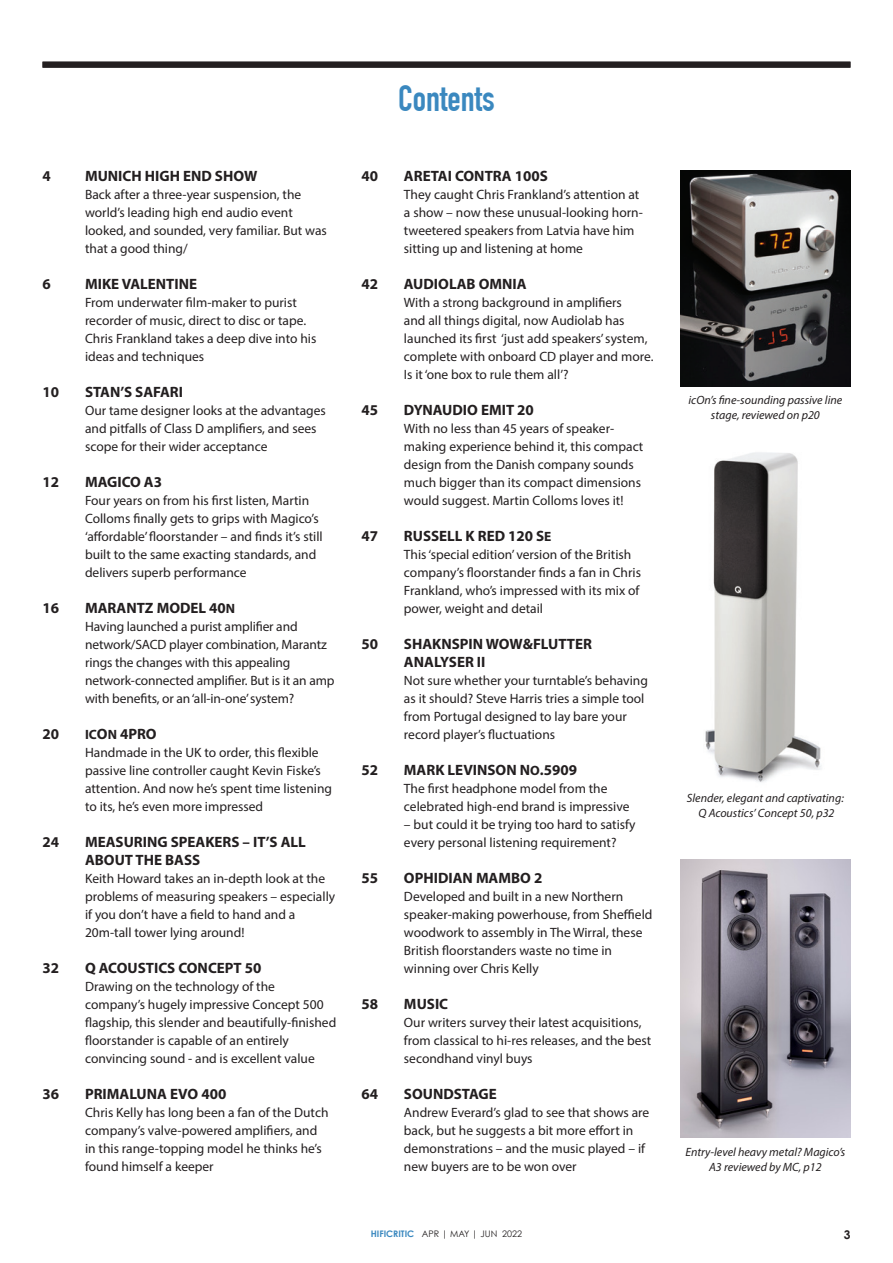
<style>
.page{position:relative;width:893px;height:1263px;background:#fff}
.page>*{position:absolute;margin:0;border:0;box-sizing:border-box;transform-origin:0 0}
.Body_text_AGP{font:700 36px "DIN Condensed";color:#3a88bf}
._2020_body_copy{font:700 15px/18px "Myriad Pro";color:#231f20}
._2020_body_copy-2{font:13.5px/18px "Myriad Pro";color:#231f20}
._2020_captions{font:italic 12px/15px "Myriad Pro";color:#231f20;text-align:center}
.t1{font:700 12px "Century Gothic";color:#231f20}
.t2{font:9px "Century Gothic";color:#231f20}
.s1{font-size:13.5px}
.s2{font-weight:700;color:#3a88bf}
</style>
<div class="page">
<div style="left:43px;top:62px;width:807px;height:6px;background:#231f20"></div>
<img style="left:680px;top:170px;width:170px;height:217px">
<img style="left:680px;top:859px;width:170px;height:278px">
<img style="left:705px;top:452px;width:116px;height:330px">
<p class="_2020_body_copy" style="left:43px;top:167px;width:10px">4</p>
<p class="_2020_body_copy" style="left:85px;top:167px;width:174px">MUNICH HIGH END SHOW</p>
<p class="_2020_body_copy-2" style="left:85px;top:186px;width:243px">Back after a three-year suspension, the world’s leading high end audio event looked, and sounded, very familiar. But was that a good thing/</p>
<p class="_2020_body_copy" style="left:43px;top:275px;width:10px">6</p>
<p class="_2020_body_copy" style="left:85px;top:275px;width:114px">MIKE VALENTINE</p>
<p class="_2020_body_copy-2" style="left:85px;top:294px;width:233px">From underwater film-maker to purist recorder of music, direct to disc or tape.<br>Chris Frankland takes a deep dive into his ideas and techniques</p>
<p class="_2020_body_copy" style="left:43px;top:383px;width:18px">10</p>
<p class="_2020_body_copy" style="left:85px;top:383px;width:100px">STAN’S SAFARI</p>
<p class="_2020_body_copy-2" style="left:85px;top:402px;width:242px">Our tame designer looks at the advantages and pitfalls of Class D amplifiers, and sees scope for their wider acceptance</p>
<p class="_2020_body_copy" style="left:43px;top:473px;width:18px">12</p>
<p class="_2020_body_copy" style="left:85px;top:473px;width:79px">MAGICO A3</p>
<p class="_2020_body_copy-2" style="left:85px;top:492px;width:239px">Four years on from his first listen, Martin Colloms finally gets to grips with Magico’s ‘affordable’ floorstander – and finds it’s still built to the same exacting standards, and delivers superb performance</p>
<p class="_2020_body_copy" style="left:43px;top:599px;width:18px">16</p>
<p class="_2020_body_copy" style="left:85px;top:599px;width:152px">MARANTZ MODEL 40<span class="s1">N</span></p>
<p class="_2020_body_copy-2" style="left:85px;top:618px;width:251px">Having launched a purist amplifier and network/SACD player combination, Marantz rings the changes with this appealing network-connected amplifier. But is it an amp with benefits, or an ‘all-in-one’ system?</p>
<p class="_2020_body_copy" style="left:43px;top:725px;width:18px">20</p>
<p class="_2020_body_copy" style="left:85px;top:725px;width:73px"><span class="s1">IC</span>O<span class="s1">N</span> 4PRO</p>
<p class="_2020_body_copy-2" style="left:85px;top:744px;width:249px">Handmade in the UK to order, this flexible passive line controller caught Kevin Fiske’s attention. And now he’s spent time listening to its, he’s even more impressed</p>
<p class="_2020_body_copy" style="left:43px;top:833px;width:18px">24</p>
<p class="_2020_body_copy" style="left:85px;top:833px;width:222px">MEASURING SPEAKERS – IT’S ALL<br>ABOUT THE BASS</p>
<p class="_2020_body_copy-2" style="left:85px;top:870px;width:252px">Keith Howard takes an in-depth look at the problems of measuring speakers – especially if you don’t have a field to hand and a 20m-tall tower lying around!</p>
<p class="_2020_body_copy" style="left:43px;top:959px;width:18px">32</p>
<p class="_2020_body_copy" style="left:85px;top:959px;width:178px">Q ACOUSTICS CONCEPT 50</p>
<p class="_2020_body_copy-2" style="left:85px;top:978px;width:253px">Drawing on the technology of the company’s hugely impressive Concept 500 flagship, this slender and beautifully-finished floorstander is capable of an entirely convincing sound - and is excellent value</p>
<p class="_2020_body_copy" style="left:43px;top:1085px;width:18px">36</p>
<p class="_2020_body_copy" style="left:85px;top:1085px;width:143px">PRIMALUNA EVO 400</p>
<p class="_2020_body_copy-2" style="left:85px;top:1104px;width:245px">Chris Kelly has long been a fan of the Dutch company’s valve-powered amplifiers, and in this range-topping model he thinks he’s found himself a keeper</p>
<p class="Body_text_AGP" style="left:398px;top:77px;width:98px">Contents</p>
<p class="_2020_body_copy" style="left:361px;top:167px;width:18px">40</p>
<p class="_2020_body_copy" style="left:404px;top:167px;width:145px">ARETAI CONTRA 100S</p>
<p class="_2020_body_copy-2" style="left:404px;top:186px;width:240px">They caught Chris Frankland’s attention at a show – now these unusual-looking horn&shy;tweetered speakers from Latvia have him sitting up and listening at home</p>
<p class="_2020_body_copy" style="left:361px;top:275px;width:18px">42</p>
<p class="_2020_body_copy" style="left:404px;top:275px;width:124px">AUDIOLAB OMNIA</p>
<p class="_2020_body_copy-2" style="left:404px;top:294px;width:251px">With a strong background in amplifiers<br>and all things digital, now Audiolab has launched its first ‘just add speakers’ system, complete with onboard CD player and more.<br>Is it ‘one box to rule them all’?</p>
<p class="_2020_body_copy" style="left:361px;top:401px;width:18px">45</p>
<p class="_2020_body_copy" style="left:404px;top:401px;width:131px">DYNAUDIO EMIT 20</p>
<p class="_2020_body_copy-2" style="left:404px;top:420px;width:241px">With no less than 45 years of speaker&shy;making experience behind it, this compact design from the Danish company sounds much bigger than its compact dimensions would suggest. Martin Colloms loves it!</p>
<p class="_2020_body_copy" style="left:361px;top:527px;width:18px">47</p>
<p class="_2020_body_copy" style="left:404px;top:527px;width:149px">RUSSELL K RED 120 S<span class="s1">E</span></p>
<p class="_2020_body_copy-2" style="left:404px;top:546px;width:239px">This ‘special edition’ version of the British company’s floorstander finds a fan in Chris Frankland, who’s impressed with its mix of power, weight and detail</p>
<p class="_2020_body_copy" style="left:361px;top:635px;width:18px">50</p>
<p class="_2020_body_copy" style="left:404px;top:635px;width:190px">SHAKNSPIN WOW&amp;FLUTTER<br>ANALYSER II</p>
<p class="_2020_body_copy-2" style="left:404px;top:672px;width:246px">Not sure whether your turntable’s behaving as it should? Steve Harris tries a simple tool from Portugal designed to lay bare your record player’s fluctuations</p>
<p class="_2020_body_copy" style="left:361px;top:761px;width:18px">52</p>
<p class="_2020_body_copy" style="left:404px;top:761px;width:175px">MARK LEVINSON N<span class="s1">O</span>.5909</p>
<p class="_2020_body_copy-2" style="left:404px;top:780px;width:227px">The first headphone model from the celebrated high-end brand is impressive</p>
<p class="_2020_body_copy-2" style="left:404px;top:816px;width:233px">– but could it be trying too hard to satisfy every personal listening requirement?</p>
<p class="_2020_body_copy" style="left:361px;top:869px;width:18px">55</p>
<p class="_2020_body_copy" style="left:404px;top:869px;width:140px">OPHIDIAN MAMBO 2</p>
<p class="_2020_body_copy-2" style="left:404px;top:888px;width:250px">Developed and built in a new Northern speaker-making powerhouse, from Sheffield woodwork to assembly in The Wirral, these British floorstanders waste no time in winning over Chris Kelly</p>
<p class="_2020_body_copy" style="left:361px;top:995px;width:18px">58</p>
<p class="_2020_body_copy" style="left:404px;top:995px;width:46px">MUSIC</p>
<p class="_2020_body_copy-2" style="left:404px;top:1014px;width:249px">Our writers survey their latest acquisitions, from classical to hi-res releases, and the best secondhand vinyl buys</p>
<p class="_2020_body_copy" style="left:361px;top:1085px;width:18px">64</p>
<p class="_2020_body_copy" style="left:404px;top:1085px;width:94px">SOUNDSTAGE</p>
<p class="_2020_body_copy-2" style="left:404px;top:1104px;width:247px">Andrew Everard’s glad to see that shows are back, but he suggests a bit more effort in demonstrations – and the music played – if new buyers are to be won over</p>
<p class="_2020_captions" style="left:688px;top:393px;width:155px">icOn’s fine-sounding passive line stage, reviewed on p20</p>
<p class="_2020_captions" style="left:687px;top:790px;width:158px">Slender, elegant and captivating:</p>
<p class="_2020_captions" style="left:698px;top:805px;width:137px">Q Acoustics’ Concept 50, p32</p>
<p class="_2020_captions" style="left:685px;top:1144px;width:162px">Entry-level heavy metal? Magico’s<br>A3 reviewed by MC, p12</p>
<p class="t2" style="left:371px;top:1228px;width:153px"><span class="s2">HIFICRITIC</span> APR | MAY | JUN 2022</p>
<p class="t1" style="left:844px;top:1227px;width:8px">3</p>
</div>
